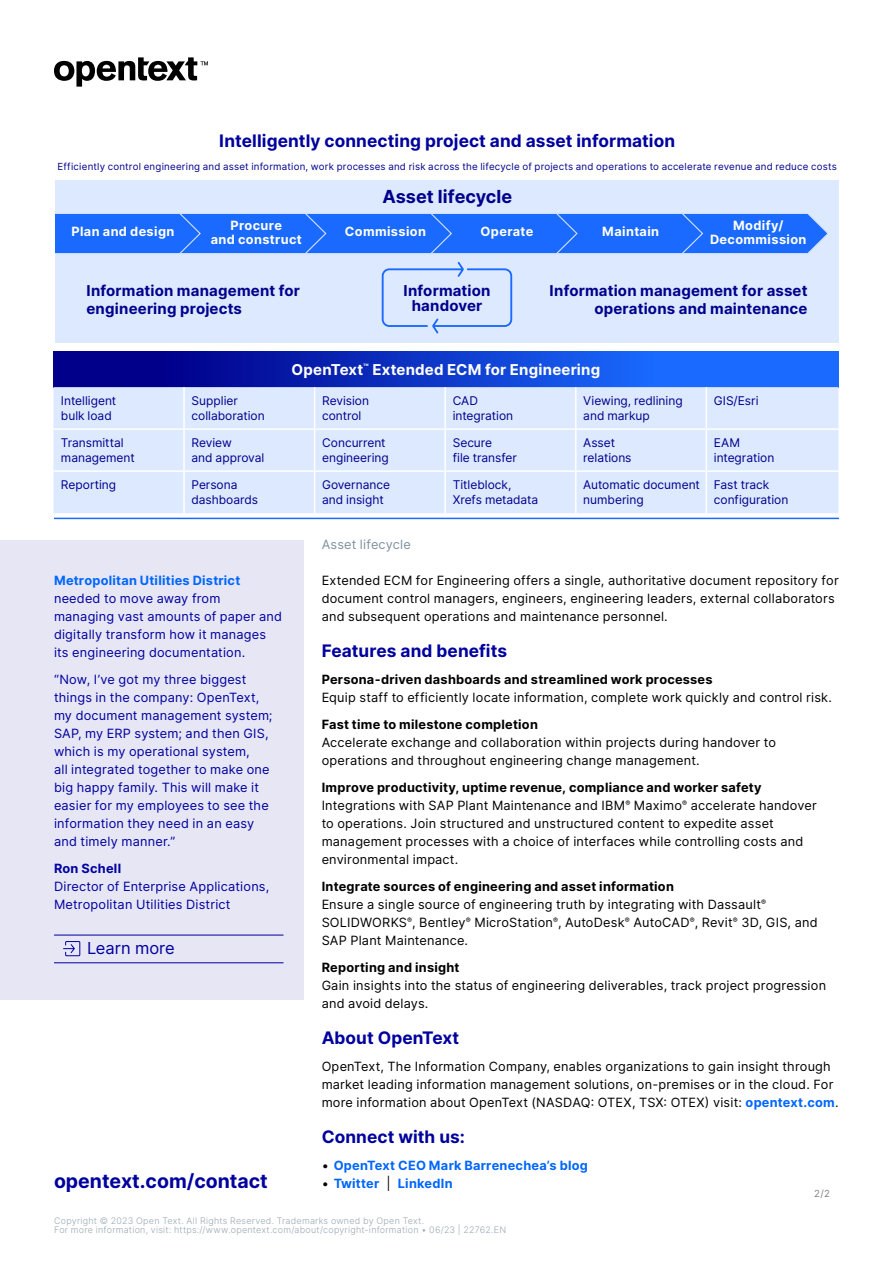
<style>
.page{position:relative;width:893px;height:1263px;background:#fff}
.page>*{position:absolute;margin:0;border:0;box-sizing:border-box;transform-origin:0 0}
.t1{font:700 19.5px "Inter";color:#00009f}
.Body{font:700 18px "Inter";color:#00008b}
.t2{font:700 17.25px "Inter";letter-spacing:.005em;color:#00009f}
.Links_-_last_page{font:16.5px "Inter";letter-spacing:-.005em;color:#00009f}
.Body-2{font:700 15px/18px "Inter";letter-spacing:.01em;color:#00008b}
.Table_H1{font:700 15px "Inter";letter-spacing:.01em;color:#fff}
.Body-3{font:12.75px/18px "Inter";letter-spacing:.015em;color:#000}
.Sidebar_body{font:12.75px/18px "Inter";letter-spacing:.015em;color:#00009f}
.Body-4{font:700 12.75px/13.5px "Inter";letter-spacing:.03em;color:#fff;text-align:center}
.t3{font:700 12.75px "Inter";letter-spacing:.02em;color:#06f}
.t4{font:12.75px "Inter";letter-spacing:.015em;color:#7e929f}
.Table_body{font:12px/15px "Inter";color:#00008b}
.Body-5{font:9.75px "Inter";letter-spacing:.02em;color:#00008b}
.t5{font:9.75px "Inter";color:#808080}
.Copyright{font:300 9px/9px "Inter";letter-spacing:.025em;color:#98a8b2}
.s1{font-weight:700}
.s2{font-weight:700;color:#06f}
.s3{font-weight:400;color:#000}
</style>
<div class="page">
<svg style="left:54px;top:57px;width:154px;height:30px"></svg>
<div style="left:54px;top:181px;width:785px;height:162px;background:#dde9ff"></div>
<div style="left:0;top:540px;width:304px;height:459px;background:#e6e6f5"></div>
<hr style="left:54px;top:518px;width:785px;height:1px;background:#1a6aff">
<svg style="left:55px;top:213px;width:773px;height:121px"></svg>
<div style="left:22px;top:178px;width:33px;height:250px;background:#fff"></div>
<svg style="left:53px;top:351px;width:785px;height:36px;background:#0d38c8"></svg>
<div style="left:53px;top:387px;width:785px;height:126px;background:#dde9ff"></div>
<hr style="left:183px;top:387px;width:2px;height:41px;background:#fff">
<hr style="left:314px;top:387px;width:1px;height:41px;background:#fff">
<hr style="left:444px;top:387px;width:2px;height:41px;background:#fff">
<hr style="left:575px;top:387px;width:1px;height:41px;background:#fff">
<hr style="left:706px;top:387px;width:1px;height:41px;background:#fff">
<hr style="left:53px;top:428px;width:131px;height:2px;background:#fff">
<hr style="left:184px;top:428px;width:131px;height:2px;background:#fff">
<hr style="left:183px;top:430px;width:2px;height:40px;background:#fff">
<hr style="left:315px;top:428px;width:130px;height:2px;background:#fff">
<hr style="left:314px;top:430px;width:1px;height:40px;background:#fff">
<hr style="left:445px;top:428px;width:131px;height:2px;background:#fff">
<hr style="left:444px;top:430px;width:2px;height:40px;background:#fff">
<hr style="left:576px;top:428px;width:130px;height:2px;background:#fff">
<hr style="left:575px;top:430px;width:1px;height:40px;background:#fff">
<hr style="left:706px;top:428px;width:132px;height:2px;background:#fff">
<hr style="left:706px;top:430px;width:1px;height:40px;background:#fff">
<hr style="left:53px;top:470px;width:131px;height:2px;background:#fff">
<hr style="left:184px;top:470px;width:131px;height:2px;background:#fff">
<hr style="left:183px;top:472px;width:2px;height:41px;background:#fff">
<hr style="left:315px;top:470px;width:130px;height:2px;background:#fff">
<hr style="left:314px;top:472px;width:1px;height:41px;background:#fff">
<hr style="left:445px;top:470px;width:131px;height:2px;background:#fff">
<hr style="left:444px;top:472px;width:2px;height:41px;background:#fff">
<hr style="left:576px;top:470px;width:130px;height:2px;background:#fff">
<hr style="left:575px;top:472px;width:1px;height:41px;background:#fff">
<hr style="left:706px;top:470px;width:132px;height:2px;background:#fff">
<hr style="left:706px;top:472px;width:1px;height:41px;background:#fff">
<hr style="left:54px;top:935px;width:230px;height:1px;background:#00009f">
<hr style="left:54px;top:962px;width:230px;height:1px;background:#00009f">
<svg style="left:63px;top:941px;width:18px;height:16px"></svg>
<h3 class="t2" style="left:219px;top:128px;width:457px">Intelligently connecting project and asset information</h3>
<p class="Body-5" style="left:58px;top:159px;width:781px">Efficiently control engineering and asset information, work processes and risk across the lifecycle of projects and operations to accelerate revenue and reduce costs</p>
<p class="Body" style="left:382px;top:184px;width:131px">Asset lifecycle</p>
<p class="Body-4" style="left:71px;top:225px;width:104px">Plan and design</p>
<p class="Body-4" style="left:211px;top:219px;width:93px">Procure<br>and construct</p>
<p class="Body-4" style="left:345px;top:225px;width:83px">Commission</p>
<p class="Body-4" style="left:481px;top:225px;width:54px">Operate</p>
<p class="Body-4" style="left:602px;top:225px;width:58px">Maintain</p>
<p class="Body-4" style="left:710px;top:219px;width:98px">Modify/<br>Decommission</p>
<p class="Body-2" style="left:86px;top:281px;width:215px">Information management for engineering projects</p>
<p class="Body-2" style="left:404px;top:282px;width:89px;line-height:15px;text-align:center">Information handover</p>
<p class="Body-2" style="left:550px;top:281px;width:259px;text-align:right">Information management for asset operations and maintenance</p>
<p class="Table_H1" style="left:292px;top:359px;width:310px">OpenText<sup>™</sup> Extended ECM for Engineering</p>
<p class="Table_body" style="left:61px;top:393px;width:57px">Intelligent bulk load</p>
<p class="Table_body" style="left:192px;top:393px;width:75px">Supplier collaboration</p>
<p class="Table_body" style="left:322px;top:393px;width:49px">Revision control</p>
<p class="Table_body" style="left:453px;top:393px;width:62px">CAD integration</p>
<p class="Table_body" style="left:583px;top:393px;width:101px">Viewing, redlining and markup</p>
<p class="Table_body" style="left:714px;top:393px;width:46px">GIS/Esri</p>
<p class="Table_body" style="left:61px;top:435px;width:75px">Transmittal management</p>
<p class="Table_body" style="left:192px;top:435px;width:74px">Review<br>and approval</p>
<p class="Table_body" style="left:322px;top:435px;width:68px">Concurrent engineering</p>
<p class="Table_body" style="left:453px;top:435px;width:66px">Secure<br>file transfer</p>
<p class="Table_body" style="left:583px;top:435px;width:50px">Asset relations</p>
<p class="Table_body" style="left:714px;top:435px;width:62px">EAM integration</p>
<p class="Table_body" style="left:61px;top:477px;width:57px">Reporting</p>
<p class="Table_body" style="left:192px;top:477px;width:68px">Persona dashboards</p>
<p class="Table_body" style="left:322px;top:477px;width:70px">Governance and insight</p>
<p class="Table_body" style="left:453px;top:477px;width:87px">Titleblock,<br>Xrefs metadata</p>
<p class="Table_body" style="left:583px;top:477px;width:118px">Automatic document numbering</p>
<p class="Table_body" style="left:714px;top:477px;width:76px">Fast track configuration</p>
<p class="t4" style="left:322px;top:535px;width:91px">Asset lifecycle</p>
<h3 class="Body-3" style="left:322px;top:571px;width:519px">Extended ECM for Engineering offers a single, authoritative document repository for document control managers, engineers, engineering leaders, external collaborators and subsequent operations and maintenance personnel.</h3>
<h3 class="t2" style="left:322px;top:638px;width:187px">Features and benefits</h3>
<p class="Body-3" style="left:322px;top:670px;width:512px"><span class="s1">Persona-driven dashboards and streamlined work processes<br></span>Equip staff to efficiently locate information, complete work quickly and control risk.</p>
<p class="Body-3" style="left:322px;top:715px;width:456px"><span class="s1">Fast time to milestone completion<br></span>Accelerate exchange and collaboration within projects during handover to operations and throughout engineering change management.</p>
<p class="Body-3" style="left:322px;top:778px;width:497px"><span class="s1">Improve productivity, uptime revenue, compliance and worker safety </span>Integrations with SAP Plant Maintenance and IBM<sup>®</sup> Maximo<sup>®</sup> accelerate handover to operations. Join structured and unstructured content to expedite asset management processes with a choice of interfaces while controlling costs and environmental impact.</p>
<p class="Body-3" style="left:322px;top:877px;width:498px"><span class="s1">Integrate sources of engineering and asset information<br></span>Ensure a single source of engineering truth by integrating with Dassault<sup>® </sup>SOLIDWORKS<sup>®</sup>, Bentley<sup>®</sup> MicroStation<sup>®</sup>, AutoDesk<sup>®</sup> AutoCAD<sup>®</sup>, Revit<sup>®</sup> 3D, GIS, and SAP Plant Maintenance.</p>
<p class="Body-3" style="left:322px;top:958px;width:506px"><span class="s1">Reporting and insight<br></span>Gain insights into the status of engineering deliverables, track project progression and avoid delays.</p>
<h3 class="t2" style="left:322px;top:1025px;width:139px">About OpenText</h3>
<p class="Body-3" style="left:322px;top:1057px;width:518px">OpenText, The Information Company, enables organizations to gain insight through market leading information management solutions, on-premises or in the cloud. For more information about OpenText (NASDAQ: OTEX, TSX: OTEX) visit: <span class="s2">opentext.com</span>.</p>
<h3 class="t2" style="left:322px;top:1124px;width:145px">Connect with us:</h3>
<p class="t3" style="left:322px;top:1156px;width:268px"><span class="s3">•</span> OpenText CEO Mark Barrenechea’s blog</p>
<p class="t3" style="left:322px;top:1174px;width:133px"><span class="s3">•</span> Twitter <span class="s3">|</span> LinkedIn</p>
<p class="Sidebar_body" style="left:54px;top:571px;width:230px"><span class="s2">Metropolitan Utilities District </span>needed to move away from managing vast amounts of paper and digitally transform how it manages its engineering documentation.</p>
<p class="Sidebar_body" style="left:54px;top:670px;width:220px">“Now, I’ve got my three biggest things in the company: OpenText, my document management system;<br>SAP, my ERP system; and then GIS, which is my operational system,<br>all integrated together to make one big happy family. This will make it easier for my employees to see the information they need in an easy and timely manner.”</p>
<p class="Sidebar_body" style="left:54px;top:859px;width:217px"><span class="s1">Ron Schell<br></span>Director of Enterprise Applications,<br>Metropolitan Utilities District</p>
<p class="Links_-_last_page" style="left:87px;top:936px;width:89px">Learn more</p>
<p class="t1" style="left:54px;top:1167px;width:215px">opentext.com/contact</p>
<p class="Copyright" style="left:54px;top:1216px;width:454px">Copyright © 2023 Open Text. All Rights Reserved. Trademarks owned by Open Text.<br>For more information, visit: https://www.opentext.com/about/copyright-information • 06/23 | 22762.EN</p>
<p class="t5" style="left:814px;top:1186px;width:17px">2/2</p>
</div>
